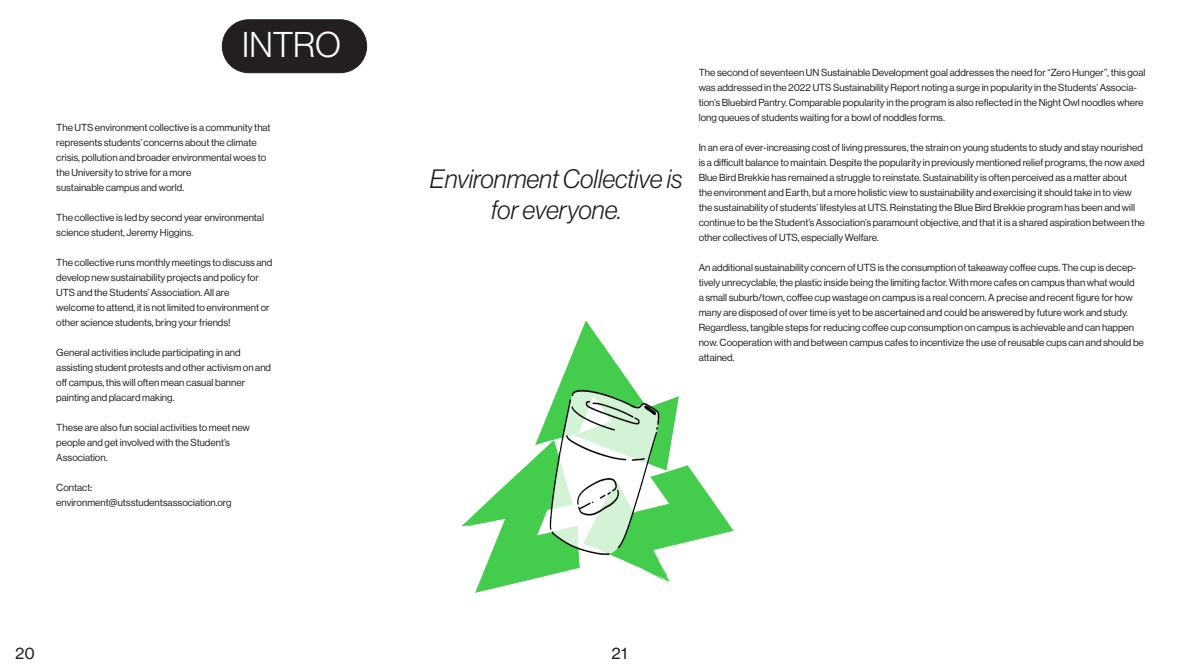
<style>
.page{position:relative;width:1191px;height:667px;background:#fff}
.page>*{position:absolute;margin:0;border:0;box-sizing:border-box;transform-origin:0 0}
.t1{font:35px "N Haas Grotesk DS Pro 45 Lt";color:#fff}
.t2{font:26px/31.2px "N Haas Grotesk DS Pro 46 Lt It";color:#231f20;text-align:center}
.t3{font:15px "N Haas Grotesk TX Pro 55 Rg";color:#231f20}
.t4{font:10px/15px "N Haas Grotesk DS Pro 55 Rg";color:#231f20}
</style>
<div class="page">
<div style="left:222px;top:20px;width:144px;height:53px;background:#231f20;border-radius:26px"></div>
<div style="left:222px;top:19px;width:145px;height:54px;border:1px solid #231f20;border-radius:26px"></div>
<img style="left:461px;top:320px;width:273px;height:273px">
<p class="t1" style="left:242px;top:25px;width:100px">INTRO</p>
<p class="t4" style="left:56px;top:120px;width:216px">The UTS environment collective is a community that represents students’ concerns about the climate crisis, pollution and broader environmental woes to the University to strive for a more</p>
<p class="t4" style="left:56px;top:180px;width:129px">sustainable campus and world.</p>
<p class="t4" style="left:56px;top:210px;width:209px">The collective is led by second year environmental science student, Jeremy Higgins.</p>
<p class="t4" style="left:56px;top:255px;width:218px">The collective runs monthly meetings to discuss and develop new sustainability projects and policy for<br>UTS and the Students’ Association. All are</p>
<p class="t4" style="left:56px;top:300px;width:215px">welcome to attend, it is not limited to environment or other science students, bring your friends!</p>
<p class="t4" style="left:56px;top:345px;width:186px">General activities include participating in and</p>
<p class="t4" style="left:56px;top:360px;width:216px">assisting student protests and other activism on and off campus, this will often mean casual banner</p>
<p class="t4" style="left:56px;top:390px;width:120px">painting and placard making.</p>
<p class="t4" style="left:56px;top:420px;width:195px">These are also fun social activities to meet new</p>
<p class="t4" style="left:56px;top:435px;width:175px">people and get involved with the Student’s</p>
<p class="t4" style="left:56px;top:450px;width:53px">Association.</p>
<p class="t4" style="left:56px;top:480px;width:38px">Contact:</p>
<p class="t4" style="left:56px;top:495px;width:177px">environment@utsstudentsassociation.org</p>
<p class="t2" style="left:430px;top:163px;width:254px">Environment Collective is for everyone.</p>
<p class="t4" style="left:698px;top:65px;width:448px">The second of seventeen UN Sustainable Development goal addresses the need for “Zero Hunger”, this goal was addressed in the 2022 UTS Sustainability Report noting a surge in popularity in the Students’ Associa&shy;tion’s Bluebird Pantry. Comparable popularity in the program is also reflected in the Night Owl noodles where long queues of students waiting for a bowl of noddles forms.</p>
<p class="t4" style="left:698px;top:140px;width:448px">In an era of ever-increasing cost of living pressures, the strain on young students to study and stay nourished is a difficult balance to maintain. Despite the popularity in previously mentioned relief programs, the now axed Blue Bird Brekkie has remained a struggle to reinstate. Sustainability is often perceived as a matter about<br>the environment and Earth, but a more holistic view to sustainability and exercising it should take in to view the sustainability of students’ lifestyles at UTS. Reinstating the Blue Bird Brekkie program has been and will continue to be the Student’s Association’s paramount objective, and that it is a shared aspiration between the other collectives of UTS, especially Welfare.</p>
<p class="t4" style="left:698px;top:260px;width:446px">An additional sustainability concern of UTS is the consumption of takeaway coffee cups. The cup is decep&shy;tively unrecyclable, the plastic inside being the limiting factor. With more cafes on campus than what would<br>a small suburb/town, coffee cup wastage on campus is a real concern. A precise and recent figure for how many are disposed of over time is yet to be ascertained and could be answered by future work and study.<br>Regardless, tangible steps for reducing coffee cup consumption on campus is achievable and can happen now. Cooperation with and between campus cafes to incentivize the use of reusable cups can and should be attained.</p>
<h3 class="t3" style="left:15px;top:643px;width:22px">20</h3>
<h3 class="t3" style="left:611px;top:643px;width:17px">21</h3>
</div>
